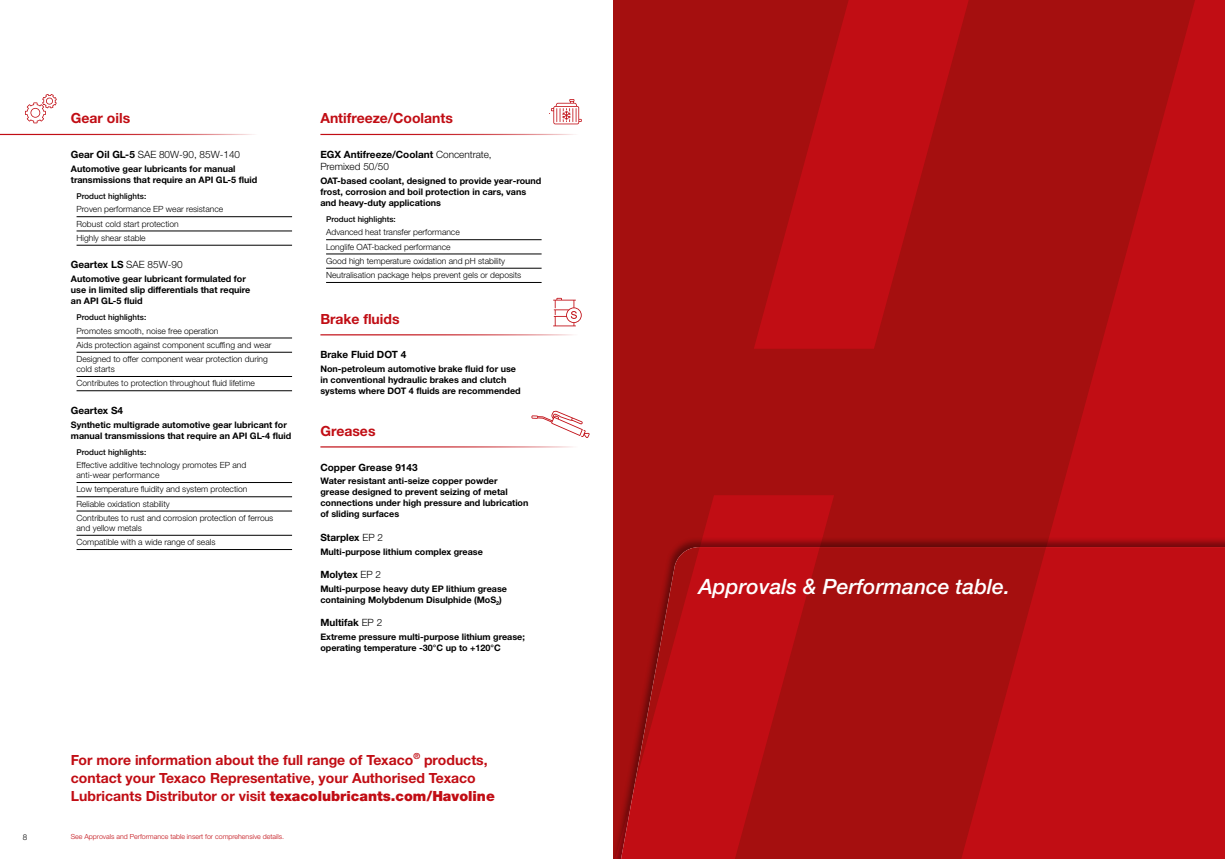
<style>
.page{position:relative;width:1225px;height:859px;background:#fff}
.page>*{position:absolute;margin:0;border:0;box-sizing:border-box;transform-origin:0 0}
.t1{font:italic 500 21.1px "Helvetica Neue LT Pro";color:#fff}
.t2{font:700 14px/18px "Helvetica Neue LTW1 G";color:#c10d14}
.t3{font:700 10px "Helvetica Neue LTW1 G";color:#000}
.t4{font:300 10px/12px "Helvetica Neue LTW1 G";color:#000}
.t5{font:700 9px/11px "Helvetica Neue LTW1 G";color:#000}
.t6{font:300 8.5px/14.3px "Helvetica Neue LTW1 G";color:#000}
.t7{font:500 8px "Helvetica Neue LT Pro";color:#000}
.t8{font:300 8px "Helvetica Neue LTW1 G";color:#000}
.t9{font:300 7px "Helvetica Neue LT Pro";color:#c10d14}
.s1{font-weight:700}
.s2{font-weight:300}
.s3{font-weight:900}
</style>
<div class="page">
<div style="left:612px;top:0;width:613px;height:859px;background:#c10d14"></div>
<svg style="left:612px;top:0;width:583px;height:536px;fill:#a50f0f"></svg>
<div style="left:610px;top:536px;width:615px;height:323px;background:#000;opacity:.4"></div>
<svg style="left:1048px;top:547px;width:177px;height:312px"></svg>
<svg style="left:621px;top:547px;width:427px;height:312px;fill:#a50f0f"></svg>
<div style="left:0;top:0;width:612px;height:859px;background:#fff"></div>
<hr style="left:77px;top:217px;width:215px;height:1px;background:#000">
<hr style="left:77px;top:231px;width:215px;height:1px;background:#000">
<hr style="left:77px;top:245px;width:215px;height:1px;background:#000">
<hr style="left:77px;top:338px;width:215px;height:1px;background:#000">
<hr style="left:77px;top:352px;width:215px;height:1px;background:#000">
<hr style="left:77px;top:376px;width:215px;height:1px;background:#000">
<hr style="left:77px;top:391px;width:215px;height:1px;background:#000">
<hr style="left:77px;top:482px;width:215px;height:1px;background:#000">
<hr style="left:77px;top:497px;width:215px;height:1px;background:#000">
<hr style="left:77px;top:511px;width:215px;height:1px;background:#000">
<hr style="left:77px;top:535px;width:215px;height:1px;background:#000">
<hr style="left:77px;top:549px;width:215px;height:1px;background:#000">
<hr style="left:326px;top:240px;width:215px;height:1px;background:#000">
<hr style="left:326px;top:254px;width:215px;height:1px;background:#000">
<hr style="left:326px;top:268px;width:215px;height:1px;background:#000">
<hr style="left:326px;top:282px;width:215px;height:1px;background:#000">
<svg style="left:25px;top:94px;width:32px;height:29px"></svg>
<svg style="left:550px;top:99px;width:32px;height:25px"></svg>
<svg style="left:553px;top:298px;width:29px;height:28px"></svg>
<svg style="left:531px;top:411px;width:58px;height:27px"></svg>
<hr style="left:320px;top:334px;width:270px;height:1px;background:#c10d14">
<hr style="left:320px;top:446px;width:270px;height:1px;background:#c10d14">
<hr style="left:0;top:134px;width:269px;height:1px;background:#c10d14">
<hr style="left:320px;top:134px;width:270px;height:1px;background:#c10d14">
<h2 class="t2" style="left:71px;top:109px;width:61px">Gear oils</h2>
<p class="t4" style="left:71px;top:148px;width:171px"><span class="s1">Gear Oil GL-5</span> SAE 80W-90, 85W-140</p>
<p class="t5" style="left:71px;top:163px;width:188px">Automotive gear lubricants for manual transmissions that require an API GL-5 fluid</p>
<p class="t7" style="left:77px;top:191px;width:71px">Product highlights:</p>
<p class="t6" style="left:77px;top:202px;width:148px">Proven performance EP wear resistance<br>Robust cold start protection<br>Highly shear stable</p>
<p class="t3" style="left:71px;top:259px;width:113px">Geartex LS <span class="s2">SAE 85W-90</span></p>
<p class="t5" style="left:71px;top:273px;width:181px">Automotive gear lubricant formulated for use in limited slip differentials that require an API GL-5 fluid</p>
<p class="t7" style="left:77px;top:313px;width:71px">Product highlights:</p>
<p class="t6" style="left:77px;top:323px;width:196px">Promotes smooth, noise free operation<br>Aids protection against component scuffing and wear<br>Designed to offer component wear protection during</p>
<p class="t6" style="left:77px;top:362px;width:180px">cold starts<br>Contributes to protection throughout fluid lifetime</p>
<p class="t3" style="left:71px;top:404px;width:54px">Geartex S4</p>
<p class="t5" style="left:71px;top:419px;width:222px">Synthetic multigrade automotive gear lubricant for manual transmissions that require an API GL-4 fluid</p>
<p class="t7" style="left:77px;top:447px;width:71px">Product highlights:</p>
<p class="t6" style="left:77px;top:460px;width:171px;line-height:10px">Effective additive technology promotes EP and anti-wear performance</p>
<p class="t6" style="left:77px;top:482px;width:198px">Low temperature fluidity and system protection<br>Reliable oxidation stability<br>Contributes to rust and corrosion protection of ferrous</p>
<p class="t6" style="left:77px;top:521px;width:140px">and yellow metals<br>Compatible with a wide range of seals</p>
<h2 class="t2" style="left:320px;top:109px;width:134px">Antifreeze/Coolants</h2>
<p class="t4" style="left:320px;top:148px;width:173px"><span class="s1">EGX Antifreeze/Coolant</span> Concentrate,<br>Premixed 50/50</p>
<p class="t5" style="left:320px;top:175px;width:222px">OAT-based coolant, designed to provide year-round frost, corrosion and boil protection in cars, vans and heavy-duty applications</p>
<p class="t7" style="left:326px;top:214px;width:71px">Product highlights:</p>
<p class="t6" style="left:326px;top:225px;width:197px">Advanced heat transfer performance<br>Longlife OAT-backed performance<br>Good high temperature oxidation and pH stability Neutralisation package helps prevent gels or deposits</p>
<h2 class="t2" style="left:320px;top:310px;width:81px">Brake fluids</h2>
<p class="t3" style="left:320px;top:349px;width:87px">Brake Fluid DOT 4</p>
<p class="t5" style="left:320px;top:364px;width:202px">Non-petroleum automotive brake fluid for use in conventional hydraulic brakes and clutch systems where DOT 4 fluids are recommended</p>
<h2 class="t2" style="left:320px;top:422px;width:57px">Greases</h2>
<p class="t3" style="left:320px;top:461px;width:99px">Copper Grease 9143</p>
<p class="t5" style="left:320px;top:476px;width:210px">Water resistant anti-seize copper powder grease designed to prevent seizing of metal connections under high pressure and lubrication of sliding surfaces</p>
<p class="t3" style="left:320px;top:531px;width:64px">Starplex <span class="s2">EP 2</span></p>
<p class="t5" style="left:320px;top:546px;width:164px">Multi-purpose lithium complex grease</p>
<p class="t3" style="left:320px;top:568px;width:62px">Molytex <span class="s2">EP 2</span></p>
<p class="t5" style="left:320px;top:583px;width:188px">Multi-purpose heavy duty EP lithium grease containing Molybdenum Disulphide (MoS<sub>2</sub>)</p>
<p class="t3" style="left:320px;top:616px;width:63px">Multifak <span class="s2">EP 2</span></p>
<p class="t5" style="left:320px;top:631px;width:206px">Extreme pressure multi-purpose lithium grease; operating temperature -30°C up to +120°C</p>
<h2 class="t2" style="left:71px;top:751px;width:425px">For more information about the full range of Texaco<sup>®</sup> products, contact your Texaco Representative, your Authorised Texaco<br>Lubricants Distributor or visit <span class="s3">texacolubricants.com/Havoline</span></h2>
<p class="t8" style="left:23px;top:832px;width:6px">8</p>
<p class="t9" style="left:71px;top:832px;width:215px">See Approvals and Performance table insert for comprehensive details.</p>
<h1 class="t1" style="left:698px;top:574px;width:313px">Approvals &amp; Performance table.</h1>
</div>
